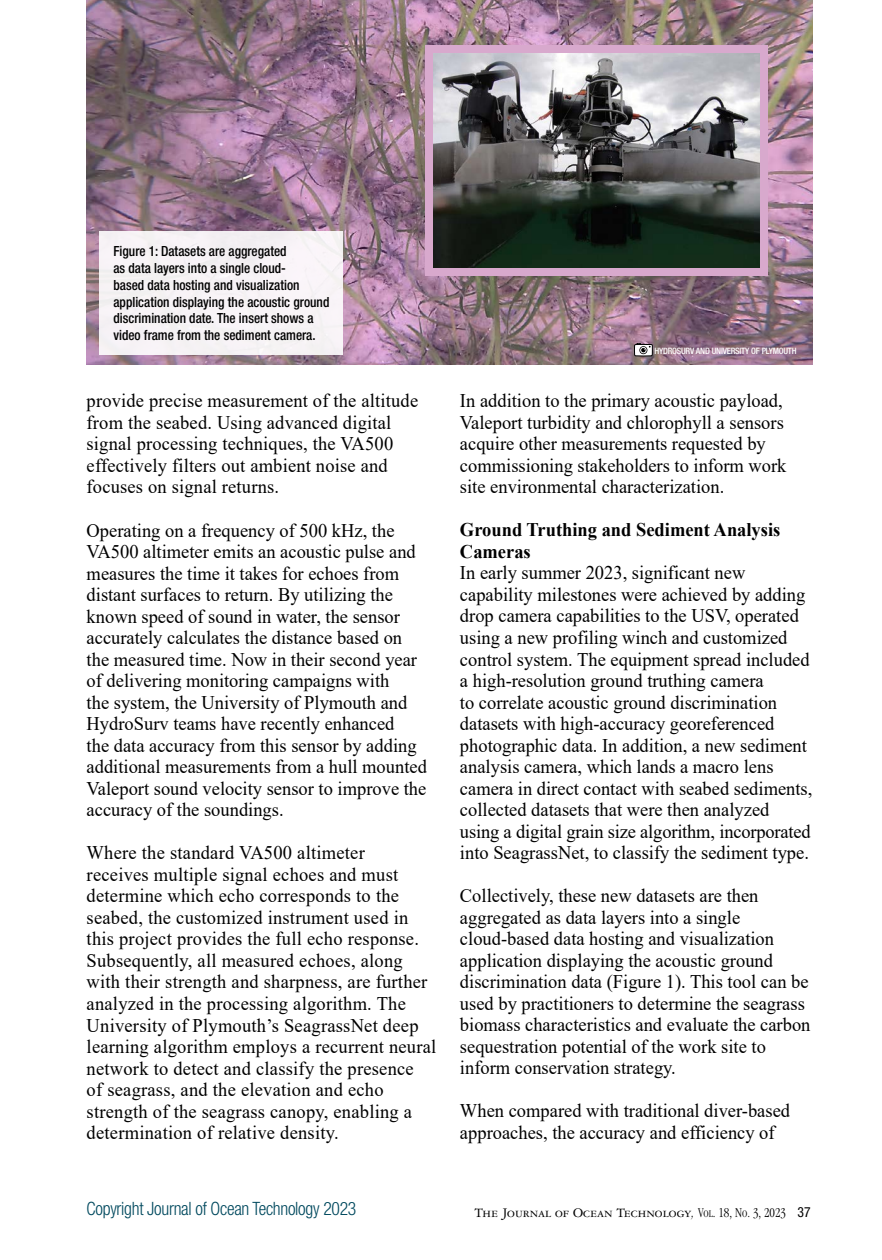
<style>
.page{position:relative;width:882px;height:1260px;background:#fff}
.page>*{position:absolute;margin:0;border:0;box-sizing:border-box;transform-origin:0 0}
.t1{font:19.25px/21.5px "Times New Roman";color:#000;scale:.96 1}
.t2{font:700 19.25px/21.5px "Times New Roman";color:#000;scale:.96 1}
.t3{font:300 condensed 18.38px "Helvetica Neue LT Std";letter-spacing:-.015em;color:#00495e;scale:.96 1}
.t4{font:500 condensed 14px/16.8px "Helvetica Neue LT Std";color:#000;scale:.95 1}
.t5{font:14px "Garamond Three SC";color:#000}
.t6{font:500 condensed 8.75px "Helvetica Neue LT Std";letter-spacing:-.025em;color:#fff}
.s1{font-family:"Garamond";font-weight:300;font-style:italic;font-stretch:condensed}
.s2{font-family:"Garamond";font-weight:300;font-stretch:condensed}
.s3{font-family:"Garamond";font-weight:300;font-stretch:condensed;font-size:10.5px}
.s4{font-family:"Helvetica Neue LT Std";font-stretch:condensed}
</style>
<div class="page">
<img style="left:87px;top:0;width:725px;height:365px">
<svg style="left:634px;top:343px;width:18px;height:13px"></svg>
<div style="left:99px;top:232px;width:244px;height:123px;background:#f7f3f5"></div>
<div style="left:425px;top:45px;width:343px;height:231px;background:#d8a9cd"></div>
<img style="left:433px;top:53px;width:327px;height:215px">
<p class="t4" style="left:113px;top:243px;width:229px">Figure 1: Datasets are aggregated<br>as data layers into a single cloud-<br>based data hosting and visualization application displaying the acoustic ground discrimination date. The insert shows a video frame from the sediment camera.</p>
<p class="t1" style="left:87px;top:390px;width:347px">provide precise measurement of the altitude from the seabed. Using advanced digital signal processing techniques, the VA500 effectively filters out ambient noise and focuses on signal returns.</p>
<p class="t1" style="left:87px;top:519px;width:356px">Operating on a frequency of 500 kHz, the VA500 altimeter emits an acoustic pulse and measures the time it takes for echoes from distant surfaces to return. By utilizing the known speed of sound in water, the sensor accurately calculates the distance based on the measured time. Now in their second year of delivering monitoring campaigns with<br>the system, the University of Plymouth and HydroSurv teams have recently enhanced<br>the data accuracy from this sensor by adding additional measurements from a hull mounted Valeport sound velocity sensor to improve the accuracy of the soundings.</p>
<p class="t1" style="left:87px;top:842px;width:366px">Where the standard VA500 altimeter<br>receives multiple signal echoes and must determine which echo corresponds to the seabed, the customized instrument used in this project provides the full echo response.<br>Subsequently, all measured echoes, along with their strength and sharpness, are further analyzed in the processing algorithm. The University of Plymouth’s SeagrassNet deep learning algorithm employs a recurrent neural network to detect and classify the presence<br>of seagrass, and the elevation and echo strength of the seagrass canopy, enabling a determination of relative density.</p>
<p class="t6" style="left:654px;top:345px;width:144px">HYDROSURV AND UNIVERSITY OF PLYMOUTH</p>
<p class="t1" style="left:460px;top:389px;width:342px">In addition to the primary acoustic payload, Valeport turbidity and chlorophyll a sensors acquire other measurements requested by commissioning stakeholders to inform work site environmental characterization.</p>
<p class="t2" style="left:460px;top:519px;width:335px">Ground Truthing and Sediment Analysis<br>Cameras</p>
<p class="t1" style="left:460px;top:562px;width:369px">In early summer 2023, significant new capability milestones were achieved by adding drop camera capabilities to the USV, operated using a new profiling winch and customized control system. The equipment spread included a high-resolution ground truthing camera<br>to correlate acoustic ground discrimination datasets with high-accuracy georeferenced photographic data. In addition, a new sediment analysis camera, which lands a macro lens camera in direct contact with seabed sediments, collected datasets that were then analyzed using a digital grain size algorithm, incorporated into SeagrassNet, to classify the sediment type.</p>
<p class="t1" style="left:460px;top:884px;width:367px">Collectively, these new datasets are then aggregated as data layers into a single cloud-based data hosting and visualization application displaying the acoustic ground discrimination data (Figure 1). This tool can be used by practitioners to determine the seagrass biomass characteristics and evaluate the carbon sequestration potential of the work site to inform conservation strategy.</p>
<p class="t1" style="left:460px;top:1100px;width:345px">When compared with traditional diver-based approaches, the accuracy and efficiency of</p>
<p class="t3" style="left:87px;top:1198px;width:283px">Copyright Journal of Ocean Technology 2023</p>
<p class="t5" style="left:475px;top:1205px;width:338px">The Journal of Ocean Technology<span class="s1">,</span> <span class="s2">V</span><span class="s3">ol</span><span class="s2">. 18, N</span><span class="s3">o</span><span class="s2">. 3, 2023</span> <span class="s4">37</span></p>
</div>
